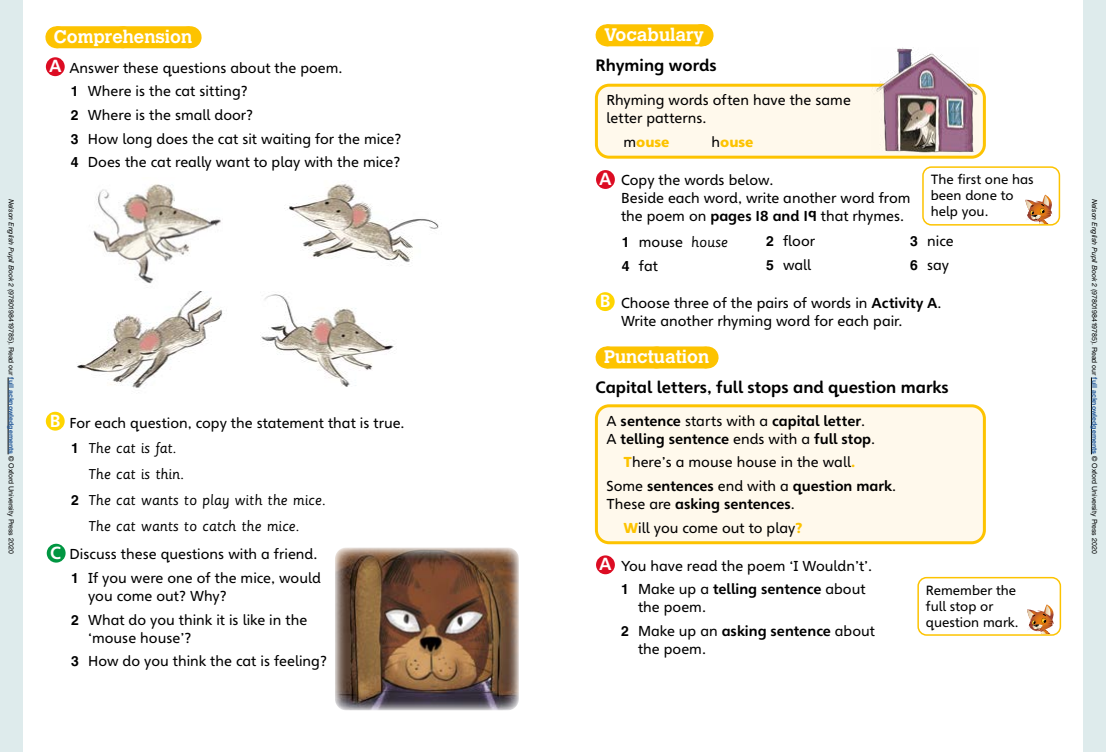
<style>
.page{position:relative;width:1106px;height:752px;background:#fff}
.page>*{position:absolute;margin:0;border:0;box-sizing:border-box;transform-origin:0 0}
.t1{font:700 18px "Calvert MT Std";color:#fff}
.t2{font:16px "Sassoon Primary Std";color:#000}
.t3{font:700 16px "Heinemann Special";color:#000}
.t4{font:14px/23.7px "Heinemann Special";color:#000}
.t5{font:700 14px/18px "Heinemann Special";color:#000}
.t6{font:900 14px "Heinemann Special";color:#fdc300}
.t7{font:13px/16px "Heinemann Special";color:#000}
.t8{font:7px "Helvetica LT Std";color:#000}
.s1{font-weight:700;font-size:17px;color:#fff}
.s2{font-family:"Helvetica LT Std";font-weight:700}
.s3{font-weight:400;color:#000}
.s4{font-weight:700}
.s5{font-style:italic}
.s6{font-weight:700;color:#275b9b}
.s7{font-family:"Sassoon Primary Std";font-size:16px}
.s8{font-family:"Helvetica LT Std";font-weight:700;font-size:14px}
.s9{font-weight:400}
.s10{font-weight:900;color:#fdc300}
</style>
<div class="page">
<div style="left:606px;top:24px;width:95px;height:22px;background:#fdc300"></div>
<svg style="left:654px;top:24px;width:48px;height:22px"></svg>
<div style="left:606px;top:346px;width:100px;height:22px;background:#fdc300"></div>
<svg style="left:656px;top:346px;width:25px;height:1px"></svg>
<svg style="left:706px;top:346px;width:1px;height:22px"></svg>
<div style="left:596px;top:170px;width:19px;height:19px;background:#dc0c23;border-radius:50%"></div>
<div style="left:596px;top:292px;width:18px;height:19px;background:#ffd500;border-radius:50%"></div>
<div style="left:596px;top:555px;width:19px;height:19px;background:#dc0c23;border-radius:50%"></div>
<img style="left:335px;top:547px;width:184px;height:163px">
<img style="left:260px;top:184px;width:179px;height:203px">
<img style="left:93px;top:184px;width:128px;height:100px">
<img style="left:77px;top:291px;width:146px;height:97px">
<div style="left:0;top:0;width:23px;height:751px;background:#deebec"></div>
<hr style="left:8px;top:377px;width:1px;height:77px;background:#000">
<div style="left:1083px;top:0;width:23px;height:751px;background:#deebec"></div>
<hr style="left:1091px;top:377px;width:1px;height:77px;background:#000">
<div style="left:56px;top:26px;width:134px;height:22px;background:#fdc300"></div>
<svg style="left:123px;top:26px;width:33px;height:1px"></svg>
<svg style="left:190px;top:26px;width:1px;height:22px"></svg>
<div style="left:46px;top:57px;width:19px;height:19px;background:#dc0c23;border-radius:50%"></div>
<div style="left:596px;top:85px;width:388px;height:72px;background:#fff9ec;border-radius:13px"></div>
<div style="left:595px;top:84px;width:390px;height:75px;border:3px solid #fdc300;border-radius:13px"></div>
<div style="left:596px;top:405px;width:388px;height:137px;background:#fff9ec;border-radius:13px"></div>
<div style="left:595px;top:404px;width:390px;height:140px;border:3px solid #fdc300;border-radius:13px"></div>
<svg style="left:1027px;top:604px;width:27px;height:28px"></svg>
<div style="left:917px;top:576px;width:144px;height:59px;border:2px solid #fdc300;border-radius:9px"></div>
<svg style="left:1025px;top:194px;width:27px;height:28px"></svg>
<div style="left:922px;top:166px;width:138px;height:59px;border:2px solid #fdc300;border-radius:9px"></div>
<img style="left:871px;top:48px;width:107px;height:104px">
<div style="left:46px;top:411px;width:19px;height:19px;background:#ffd500;border-radius:50%"></div>
<div style="left:47px;top:543px;width:19px;height:19px;background:#009641;border-radius:50%"></div>
<p class="t1" style="left:604px;top:23px;width:102px">Vocabulary</p>
<p class="t3" style="left:595px;top:55px;width:123px">Rhyming words</p>
<p class="t1" style="left:54px;top:25px;width:140px">Comprehension</p>
<p class="t4" style="left:71px;top:56px;width:332px;text-indent:-22px"><span class="s1">A</span> Answer these questions about the poem.<br><span class="s2">1</span> Where is the cat sitting?<br><span class="s2">2</span> Where is the small door?<br><span class="s2">3</span> How long does the cat sit waiting for the mice?<br><span class="s2">4</span> Does the cat really want to play with the mice?</p>
<p class="t4" style="left:606px;top:91px;width:246px;line-height:18px">Rhyming words often have the same letter patterns.</p>
<p class="t6" style="left:623px;top:133px;width:48px"><span class="s3">m</span>ouse</p>
<p class="t6" style="left:711px;top:133px;width:43px"><span class="s3">h</span>ouse</p>
<p class="t4" style="left:621px;top:171px;width:291px;line-height:18px;text-indent:-22px"><span class="s1">A</span> Copy the words below.<br>Beside each word, write another word from the poem on <span class="s4">pages 18 and 19</span> that rhymes.</p>
<p class="t7" style="left:930px;top:171px;width:105px">The first one has been done to help you.</p>
<p class="t8" style="left:15px;top:198px;width:356px;rotate:90deg"><span class="s5">Nelson English Pupil Book 2</span> (9780198419785). Read our <span class="s6">full acknowledgements</span> © Oxford University Press 2020</p>
<p class="t8" style="left:1098px;top:198px;width:356px;rotate:90deg"><span class="s5">Nelson English Pupil Book 2</span> (9780198419785). Read our <span class="s6">full acknowledgements</span> © Oxford University Press 2020</p>
<p class="t4" style="left:622px;top:230px;width:108px"><span class="s2">1</span> mouse <span class="s7">house<br></span><span class="s2">4</span> fat</p>
<p class="t4" style="left:766px;top:229px;width:51px"><span class="s2">2</span> floor<br><span class="s2">5</span> wall</p>
<p class="t4" style="left:910px;top:229px;width:45px"><span class="s2">3</span> nice<br><span class="s2">6</span> say</p>
<p class="t4" style="left:621px;top:294px;width:322px;line-height:18px;text-indent:-21px"><span class="s1">B</span> Choose three of the pairs of words in <span class="s4">Activity A</span>.<br>Write another rhyming word for each pair.</p>
<p class="t1" style="left:604px;top:345px;width:107px">Punctuation</p>
<p class="t3" style="left:595px;top:377px;width:355px">Capital letters, full stops and question marks</p>
<p class="t4" style="left:50px;top:411px;width:356px"><span class="s1">B</span> For each question, copy the statement that is true.</p>
<p class="t2" style="left:71px;top:439px;width:107px"><span class="s8">1</span> The cat is fat.</p>
<p class="t2" style="left:88px;top:465px;width:98px">The cat is thin.</p>
<p class="t2" style="left:71px;top:491px;width:256px"><span class="s8">2</span> The cat wants to play with the mice.</p>
<p class="t2" style="left:88px;top:516px;width:213px">The cat wants to catch the mice.</p>
<p class="t4" style="left:50px;top:542px;width:272px;text-align:right"><span class="s1">C</span> Discuss these questions with a friend.<br><span class="s2">1</span> If you were one of the mice, would</p>
<p class="t4" style="left:71px;top:583px;width:238px;text-indent:17px">you come out? Why?<br><span class="s2">2</span> What do you think it is like in the</p>
<p class="t4" style="left:71px;top:625px;width:257px;text-indent:17px">‘mouse house’?<br><span class="s2">3</span> How do you think the cat is feeling?</p>
<p class="t5" style="left:606px;top:411px;width:270px"><span class="s9">A</span> sentence <span class="s9">starts with a</span> capital letter<span class="s9">.<br>A</span> telling sentence <span class="s9">ends with a</span> full stop<span class="s9">.</span></p>
<p class="t4" style="left:606px;top:450px;width:291px;text-indent:17px"><span class="s10">T</span>here’s a mouse house in the wall<span class="s10">.<br></span>Some <span class="s4">sentences</span> end with a <span class="s4">question mark</span>.</p>
<p class="t4" style="left:623px;top:492px;width:181px;text-indent:-17px">These are <span class="s4">asking sentences</span>.<br><span class="s10">W</span>ill you come out to play<span class="s10">?</span></p>
<p class="t4" style="left:621px;top:553px;width:253px;text-indent:-22px"><span class="s1">A</span> You have read the poem ‘I Wouldn’t’.<br><span class="s2">1</span> Make up a <span class="s4">telling sentence</span> about</p>
<p class="t4" style="left:621px;top:595px;width:255px;text-indent:17px">the poem.<br><span class="s2">2</span> Make up an <span class="s4">asking sentence</span> about</p>
<p class="t4" style="left:638px;top:637px;width:69px">the poem.</p>
<p class="t7" style="left:926px;top:582px;width:94px">Remember the full stop or question mark.</p>
</div>
